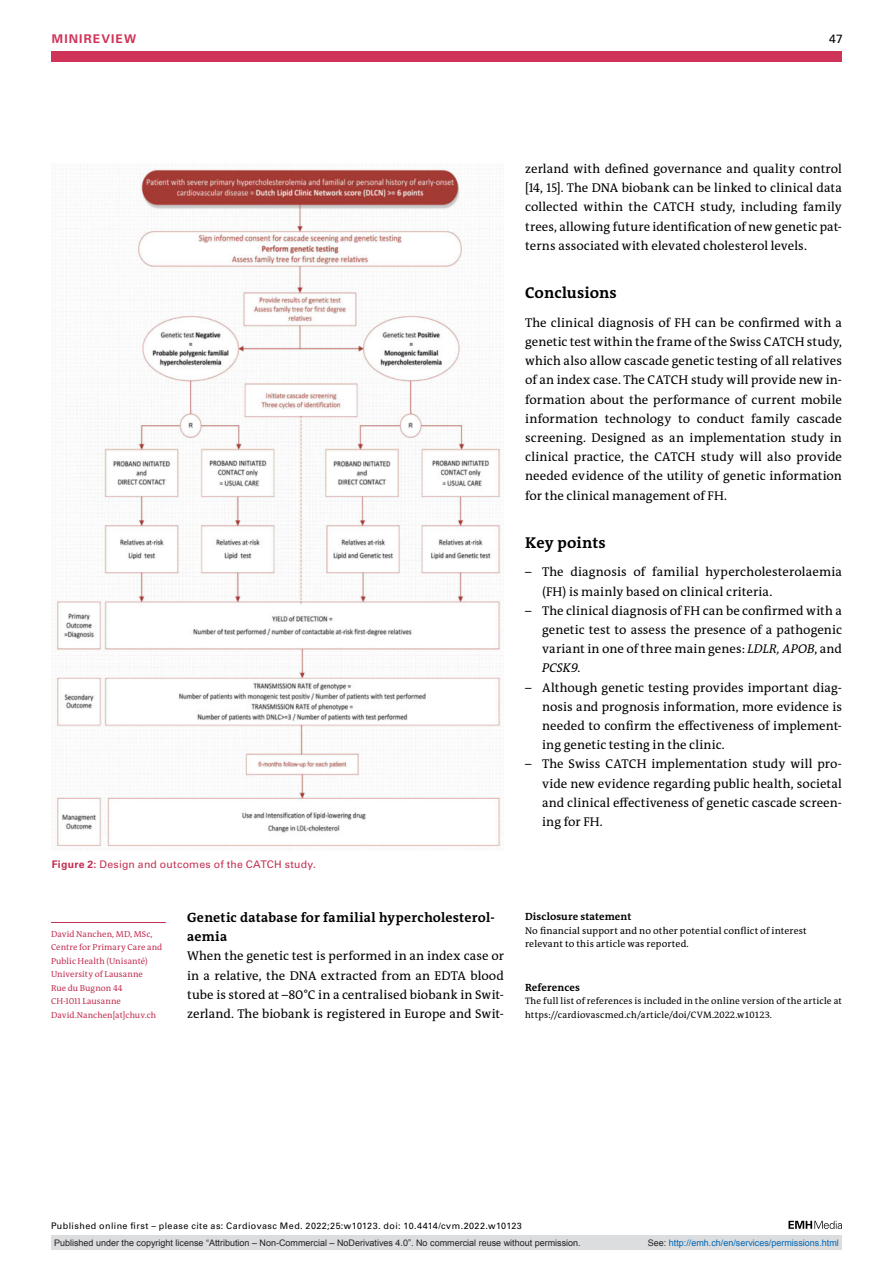
<style>
.page{position:relative;width:893px;height:1263px;background:#fff}
.page>*{position:absolute;margin:0;border:0;box-sizing:border-box;transform-origin:0 0}
.t1{font:700 15.75px "The Antiqua B W7";color:#000}
.t2{font:700 13.5px/19.2px "The Antiqua B W7";letter-spacing:.02em;color:#000}
.t3{font:12.75px/19.2px "The Antiqua B W5 Plain";letter-spacing:.005em;color:#000;text-align:justify}
.t4{font:700 12px "Univers LT Std";letter-spacing:.095em;color:#d03358}
.t5{font:12px "Univers LT Std";color:#000}
.t6{font:10.5px "Univers LT Std";letter-spacing:.025em;color:#c13052}
.t7{font:700 10.5px "The Antiqua B W7";letter-spacing:.015em;color:#000}
.t8{font:9.75px/13.5px "The Antiqua B W5 Plain";letter-spacing:.015em;color:#000}
.t9{font:9.3px/13.5px "The Antiqua B W5 Plain";letter-spacing:.015em;color:#000}
.t10{font:9px "Arial";color:#231f20}
.t11{font:9px "Univers LT Std";letter-spacing:.045em;color:#000}
.t12{font:9px "Arial";color:#0066b3}
.t13{font:8.7px/13.5px "The Antiqua B W5 Plain";letter-spacing:.01em;color:#c13052}
.s1{font-weight:700}
.s2{font-style:italic}
.s3{color:#231f20}
</style>
<div class="page">
<div style="left:51px;top:51px;width:791px;height:11px;background:#d03358"></div>
<svg style="left:788px;top:1221px;width:54px;height:8px"></svg>
<img style="left:55px;top:168px;width:446px;height:680px">
<hr style="left:51px;top:922px;width:115px;height:1px;background:#c13052">
<div style="left:51px;top:1235px;width:791px;height:15px;background:#dcdddf"></div>
<p class="t4" style="left:52px;top:31px;width:86px">MINIREVIEW</p>
<p class="t5" style="left:829px;top:31px;width:15px">47</p>
<p class="t6" style="left:52px;top:858px;width:266px"><span class="s1">FIGURE 2:</span> Design and outcomes of the CATCH study.</p>
<p class="t13" style="left:51px;top:927px;width:113px">David Nanchen, MD, MSc,<br>Centre for Primary Care and<br>Public Health (Unisanté)<br>University of Lausanne<br>Rue du Bugnon 44<br>CH-1011 Lausanne<br>David.Nanchen[at]chuv.ch</p>
<p class="t2" style="left:187px;top:908px;width:309px">Genetic database for familial hypercholesterol&shy;aemia</p>
<p class="t3" style="left:187px;top:946px;width:318px">When the genetic test is performed in an index case or in a relative, the DNA extracted from an EDTA blood tube is stored at –80°C in a centralised biobank in Swit&shy;zerland. The biobank is registered in Europe and Swit-</p>
<p class="t3" style="left:525px;top:159px;width:318px">zerland with defined governance and quality control [14, 15]. The DNA biobank can be linked to clinical data collected within the CATCH study, including family trees, allowing future identification of new genetic pat&shy;terns associated with elevated cholesterol levels.</p>
<p class="t1" style="left:525px;top:282px;width:93px">Conclusions</p>
<p class="t3" style="left:525px;top:313px;width:318px">The clinical diagnosis of FH can be confirmed with a genetic test within the frame of the Swiss CATCH study, which also allow cascade genetic testing of all relatives of an index case. The CATCH study will provide new in&shy;formation about the performance of current mobile information technology to conduct family cascade screening. Designed as an implementation study in clinical practice, the CATCH study will also provide needed evidence of the utility of genetic information for the clinical management of FH.</p>
<p class="t1" style="left:525px;top:532px;width:82px">Key points</p>
<p class="t3" style="left:542px;top:562px;width:301px;text-indent:-17px">– The diagnosis of familial hypercholesterolaemia (FH) is mainly based on clinical criteria.</p>
<p class="t3" style="left:542px;top:601px;width:301px;text-indent:-17px">– The clinical diagnosis of FH can be confirmed with a genetic test to assess the presence of a pathogenic variant in one of three main genes: <span class="s2">LDLR, APOB</span>, and <span class="s2">PCSK9</span>.</p>
<p class="t3" style="left:542px;top:678px;width:301px;text-indent:-17px">– Although genetic testing provides important diag&shy;nosis and prognosis information, more evidence is needed to confirm the effectiveness of implement&shy;ing genetic testing in the clinic.</p>
<p class="t3" style="left:542px;top:754px;width:301px;text-indent:-17px">– The Swiss CATCH implementation study will pro&shy;vide new evidence regarding public health, societal and clinical effectiveness of genetic cascade screen&shy;ing for FH.</p>
<p class="t7" style="left:525px;top:910px;width:108px">Disclosure statement</p>
<p class="t8" style="left:525px;top:924px;width:283px">No financial support and no other potential conflict of interest relevant to this article was reported.</p>
<p class="t7" style="left:525px;top:980px;width:56px">References</p>
<p class="t9" style="left:525px;top:994px;width:318px">The full list of references is included in the online version of the article at https://cardiovascmed.ch/article/doi/CVM.2022.w10123.</p>
<p class="t11" style="left:51px;top:1220px;width:472px">Published online first – please cite as: Cardiovasc Med. 2022;25:w10123. doi: 10.4414/cvm.2022.w10123</p>
<p class="t10" style="left:54px;top:1237px;width:528px">Published under the copyright license “Attribution – Non-Commercial – NoDerivatives 4.0”. No commercial reuse without permission.</p>
<p class="t12" style="left:648px;top:1237px;width:193px"><span class="s3">See:</span> http://emh.ch/en/services/permissions.html</p>
</div>
